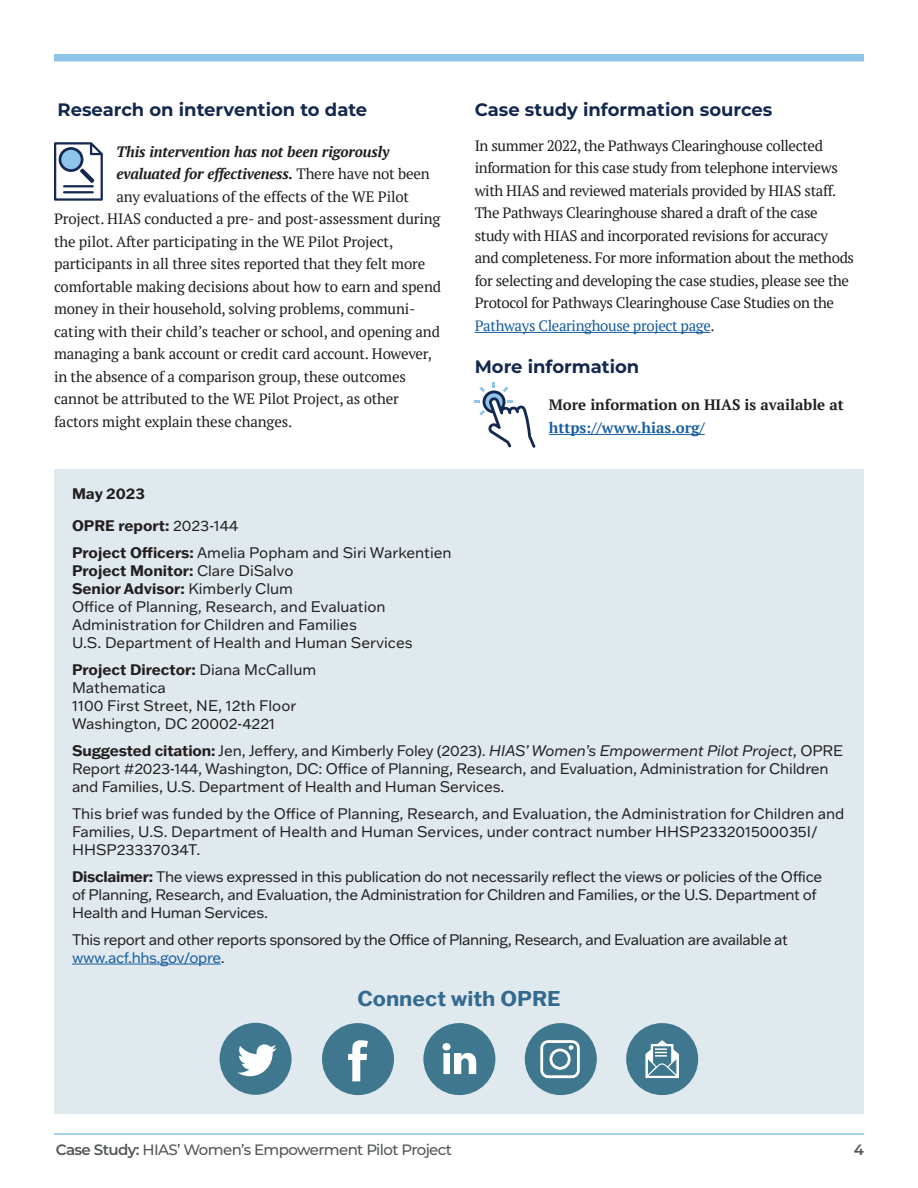
<style>
.page{position:relative;width:918px;height:1188px;background:#fff}
.page>*{position:absolute;margin:0;border:0;box-sizing:border-box;transform-origin:0 0}
.t1{font:700 21px "Franklin Gothic ATF";color:#336a90}
.t2{font:700 18px "Montserrat";color:#14284e}
.t3{font:15px/18px "Franklin Gothic ATF";letter-spacing:-.01em;color:#231f20}
.t4{font:15px/22.5px "PT Serif";letter-spacing:-.02em;color:#231f20}
.t5{font:15px "Franklin Gothic ATF";letter-spacing:-.03em;color:#231f20}
.t6{font:italic 700 15px "PT Serif";letter-spacing:-.01em;color:#231f20}
.t7{font:700 15px/22.5px "PT Serif";color:#231f20}
.t8{font:500 15px "Montserrat";letter-spacing:-.04em;color:#545858}
.t9{font:700 15px/31.5px "Franklin Gothic ATF";color:#231f20}
.t10{font:15px "Franklin Gothic ATF";letter-spacing:-.03em;color:#175d9e}
.t11{font:600 15px "Montserrat";color:#545858}
.s1{font-weight:400;font-style:normal}
.s2{color:#175d9e}
.s3{font-weight:400}
.s4{font-weight:700}
.s5{font-style:italic}
.s6{color:#231f20}
.s7{font-weight:600}
</style>
<div class="page">
<hr style="left:54px;top:1133px;width:810px;height:2px;background:#8ec4ea">
<div style="left:54px;top:54px;width:810px;height:8px;background:#8ec4ea"></div>
<svg style="left:54px;top:142px;width:49px;height:59px"></svg>
<hr style="left:475px;top:332px;width:236px;height:1px;background:#175d9e">
<hr style="left:549px;top:434px;width:156px;height:1px;background:#175d9e">
<svg style="left:475px;top:382px;width:60px;height:66px"></svg>
<div style="left:54px;top:470px;width:810px;height:644px;background:#e0e9ee"></div>
<hr style="left:72px;top:964px;width:149px;height:1px;background:#175d9e">
<div style="left:322px;top:1023px;width:72px;height:72px;background:#3e778e;border-radius:50%"></div>
<svg style="left:348px;top:1040px;width:20px;height:41px"></svg>
<div style="left:525px;top:1023px;width:72px;height:72px;background:#3e778e;border-radius:50%"></div>
<svg style="left:540px;top:1040px;width:40px;height:38px"></svg>
<div style="left:423px;top:1023px;width:72px;height:72px;background:#3e778e;border-radius:50%"></div>
<svg style="left:443px;top:1043px;width:33px;height:31px"></svg>
<div style="left:626px;top:1023px;width:72px;height:72px;background:#3e778e;border-radius:50%"></div>
<svg style="left:645px;top:1040px;width:34px;height:39px"></svg>
<div style="left:220px;top:1023px;width:72px;height:72px;background:#3e778e;border-radius:50%"></div>
<svg style="left:237px;top:1044px;width:40px;height:32px"></svg>
<h2 class="t2" style="left:57px;top:97px;width:311px">Research on intervention to date</h2>
<p class="t6" style="left:116px;top:142px;width:275px">This intervention has not been rigorously</p>
<p class="t6" style="left:116px;top:164px;width:315px">evaluated for effectiveness. <span class="s1">There have not been</span></p>
<p class="t4" style="left:116px;top:185px;width:294px">any evaluations of the effects of the WE Pilot</p>
<p class="t4" style="left:54px;top:208px;width:388px">Project. HIAS conducted a pre- and post-assessment during</p>
<p class="t4" style="left:54px;top:230px;width:341px">the pilot. After participating in the WE Pilot Project,</p>
<p class="t4" style="left:54px;top:253px;width:373px">participants in all three sites reported that they felt more</p>
<p class="t4" style="left:54px;top:275px;width:389px">comfortable making decisions about how to earn and spend</p>
<p class="t4" style="left:54px;top:298px;width:363px">money in their household, solving problems, communi-</p>
<p class="t4" style="left:54px;top:320px;width:388px">cating with their child’s teacher or school, and opening and</p>
<p class="t4" style="left:54px;top:343px;width:380px">managing a bank account or credit card account. However,</p>
<p class="t4" style="left:54px;top:365px;width:353px">in the absence of a comparison group, these outcomes</p>
<p class="t4" style="left:54px;top:388px;width:346px">cannot be attributed to the WE Pilot Project, as other</p>
<p class="t4" style="left:54px;top:410px;width:240px">factors might explain these changes.</p>
<h2 class="t2" style="left:475px;top:97px;width:299px">Case study information sources</h2>
<p class="t4" style="left:475px;top:134px;width:381px">In summer 2022, the Pathways Clearinghouse collected information for this case study from telephone interviews with HIAS and reviewed materials provided by HIAS staff.<br>The Pathways Clearinghouse shared a draft of the case study with HIAS and incorporated revisions for accuracy and completeness. For more information about the methods for selecting and developing the case studies, please see the Protocol for Pathways Clearinghouse Case Studies on the <span class="s2">Pathways Clearinghouse project page</span>.</p>
<h2 class="t2" style="left:475px;top:354px;width:166px">More information</h2>
<p class="t7" style="left:549px;top:394px;width:296px">More information on HIAS is available at <span class="s2">https://www.hias.org/</span></p>
<p class="t9" style="left:72px;top:477px;width:168px">May 2023<br>OPRE report: <span class="s3">2023-144</span></p>
<p class="t3" style="left:72px;top:543px;width:381px"><span class="s4">Project Officers:</span> Amelia Popham and Siri Warkentien <span class="s4">Project Monitor:</span> Clare DiSalvo<br><span class="s4">Senior Advisor:</span> Kimberly Clum<br>Office of Planning, Research, and Evaluation Administration for Children and Families<br>U.S. Department of Health and Human Services</p>
<p class="t3" style="left:72px;top:660px;width:246px"><span class="s4">Project Director:</span> Diana McCallum<br>Mathematica<br>1100 First Street, NE, 12th Floor<br>Washington, DC 20002-4221</p>
<p class="t3" style="left:72px;top:741px;width:773px"><span class="s4">Suggested citation:</span> Jen, Jeffery, and Kimberly Foley (2023). <span class="s5">HIAS’ Women’s Empowerment Pilot Project</span>, OPRE<br>Report #2023-144, Washington, DC: Office of Planning, Research, and Evaluation, Administration for Children and Families, U.S. Department of Health and Human Services.</p>
<p class="t3" style="left:72px;top:804px;width:774px">This brief was funded by the Office of Planning, Research, and Evaluation, the Administration for Children and<br>Families, U.S. Department of Health and Human Services, under contract number HHSP233201500035I/<br>HHSP23337034T.</p>
<p class="t3" style="left:72px;top:867px;width:752px"><span class="s4">Disclaimer:</span> The views expressed in this publication do not necessarily reflect the views or policies of the Office of Planning, Research, and Evaluation, the Administration for Children and Families, or the U.S. Department of<br>Health and Human Services.</p>
<p class="t5" style="left:72px;top:929px;width:717px">This report and other reports sponsored by the Office of Planning, Research, and Evaluation are available at</p>
<p class="t10" style="left:72px;top:947px;width:154px">www.acf.hhs.gov/opre<span class="s6">.</span></p>
<p class="t1" style="left:358px;top:984px;width:204px">Connect with OPRE</p>
<p class="t8" style="left:56px;top:1139px;width:398px"><span class="s7">Case Study:</span> HIAS’ Women’s Empowerment Pilot Project</p>
<p class="t11" style="left:854px;top:1139px;width:12px">4</p>
</div>
